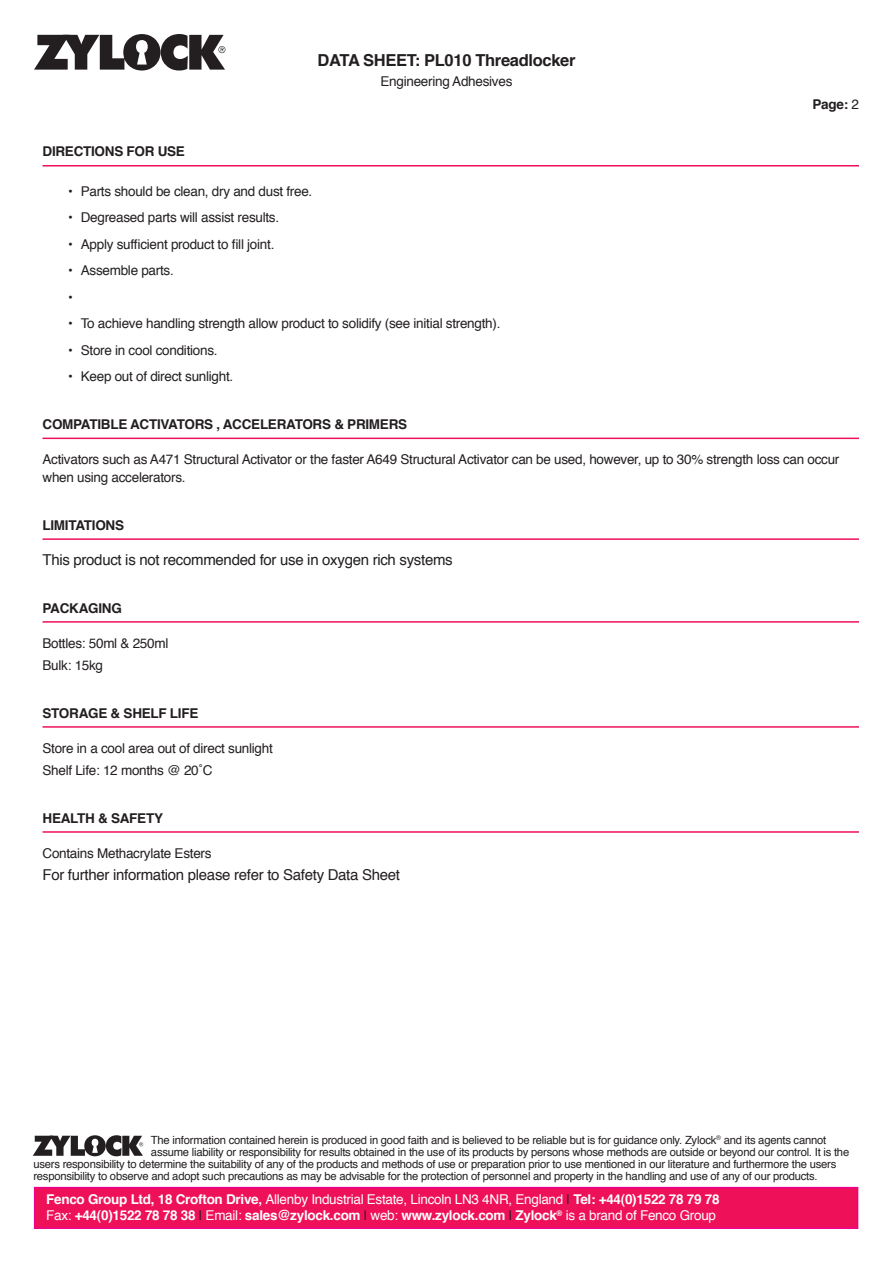
<style>
.page{position:relative;width:893px;height:1263px;background:#fff}
.page>*{position:absolute;margin:0;border:0;box-sizing:border-box;transform-origin:0 0}
.t1{font:700 16.5px "Helvetica";letter-spacing:-.02em;color:#231f20}
.para{font:15px "Helvetica";letter-spacing:-.02em;color:#231f20}
.para-2{font:13.5px/18px "Helvetica";letter-spacing:-.02em;color:#231f20}
.bullets{font:13.5px "Helvetica";letter-spacing:-.02em;color:#231f20}
.t2{font:700 13.5px/16.5px "Helvetica";letter-spacing:-.02em;color:#fff}
.underline{font:700 13.5px "Helvetica";letter-spacing:-.02em;color:#231f20}
.t3{font:11.25px "Helvetica";letter-spacing:-.02em;color:#231f20}
.s1{font-weight:400}
.s2{font-weight:400;color:#231f20}
</style>
<div class="page">
<svg style="left:34px;top:34px;width:191px;height:37px"></svg>
<div style="left:34px;top:1187px;width:824px;height:42px;background:#ee1059;border:2px solid #ed028c"></div>
<svg style="left:33px;top:1135px;width:110px;height:21px"></svg>
<hr style="left:43px;top:165px;width:816px;height:1px;background:#ee1059">
<hr style="left:43px;top:438px;width:816px;height:1px;background:#ee1059">
<hr style="left:43px;top:538px;width:816px;height:2px;background:#ee1059">
<hr style="left:43px;top:621px;width:816px;height:2px;background:#ee1059">
<hr style="left:43px;top:726px;width:816px;height:2px;background:#ee1059">
<hr style="left:43px;top:831px;width:816px;height:2px;background:#ee1059">
<h1 class="t1" style="left:318px;top:47px;width:259px">DATA SHEET: PL010 Threadlocker</h1>
<h1 class="para-2" style="left:380px;top:73px;width:133px">Engineering Adhesives</h1>
<h1 class="underline" style="left:812px;top:93px;width:48px">Page: <span class="s1">2</span></h1>
<p class="underline" style="left:43px;top:141px;width:144px">DIRECTIONS FOR USE</p>
<p class="bullets" style="left:68px;top:181px;width:246px">• Parts should be clean, dry and dust free.</p>
<p class="bullets" style="left:68px;top:207px;width:213px">• Degreased parts will assist results.</p>
<p class="bullets" style="left:68px;top:234px;width:208px">• Apply sufficient product to fill joint.</p>
<p class="bullets" style="left:68px;top:260px;width:107px">• Assemble parts.</p>
<p class="bullets" style="left:68px;top:287px;width:6px">•</p>
<p class="bullets" style="left:68px;top:313px;width:434px">• To achieve handling strength allow product to solidify (see initial strength).</p>
<p class="bullets" style="left:68px;top:340px;width:151px">• Store in cool conditions.</p>
<p class="bullets" style="left:68px;top:366px;width:167px">• Keep out of direct sunlight.</p>
<p class="underline" style="left:43px;top:413px;width:366px">COMPATIBLE ACTIVATORS , ACCELERATORS &amp; PRIMERS</p>
<p class="para-2" style="left:43px;top:451px;width:798px">Activators such as A471 Structural Activator or the faster A649 Structural Activator can be used, however, up to 30% strength loss can occur when using accelerators.</p>
<p class="underline" style="left:43px;top:514px;width:83px">LIMITATIONS</p>
<p class="para" style="left:43px;top:548px;width:412px">This product is not recommended for use in oxygen rich systems</p>
<p class="underline" style="left:43px;top:597px;width:81px">PACKAGING</p>
<p class="para-2" style="left:43px;top:634px;width:127px">Bottles: 50ml &amp; 250ml</p>
<p class="para-2" style="left:43px;top:657px;width:62px">Bulk: 15kg</p>
<p class="underline" style="left:43px;top:702px;width:157px">STORAGE &amp; SHELF LIFE</p>
<p class="para-2" style="left:43px;top:739px;width:232px">Store in a cool area out of direct sunlight</p>
<p class="para-2" style="left:43px;top:762px;width:171px">Shelf Life: 12 months @ 20˚C</p>
<p class="underline" style="left:43px;top:807px;width:122px">HEALTH &amp; SAFETY</p>
<p class="para-2" style="left:43px;top:844px;width:171px">Contains Methacrylate Esters</p>
<p class="para" style="left:43px;top:863px;width:359px">For further information please refer to Safety Data Sheet</p>
<p class="t3" style="left:151px;top:1131px;width:677px">The information contained herein is produced in good faith and is believed to be reliable but is for guidance only. Zylock<sup>®</sup> and its agents cannot</p>
<p class="t3" style="left:151px;top:1143px;width:700px">assume liability or responsibility for results obtained in the use of its products by persons whose methods are outside or beyond our control. It is the</p>
<p class="t3" style="left:33px;top:1155px;width:804px">users responsibility to determine the suitability of any of the products and methods of use or preparation prior to use mentioned in our literature and furthermore the users</p>
<p class="t3" style="left:33px;top:1167px;width:786px">responsibility to observe and adopt such precautions as may be advisable for the protection of personnel and property in the handling and use of any of our products.</p>
<p class="t2" style="left:46px;top:1191px;width:675px">Fenco Group Ltd, 18 Crofton Drive, <span class="s1">Allenby Industrial Estate, Lincoln LN3 4NR, England</span> <span class="s2">|</span> Tel: +44(0)1522 78 79 78<br><span class="s1">Fax:</span> +44(0)1522 78 78 38 <span class="s2">|</span> <span class="s1">Email:</span> sales@zylock.com <span class="s2">|</span> <span class="s1">web:</span> www.zylock.com <span class="s2">|</span> Zylock<sup>®</sup> <span class="s1">is a brand of Fenco Group</span></p>
</div>
